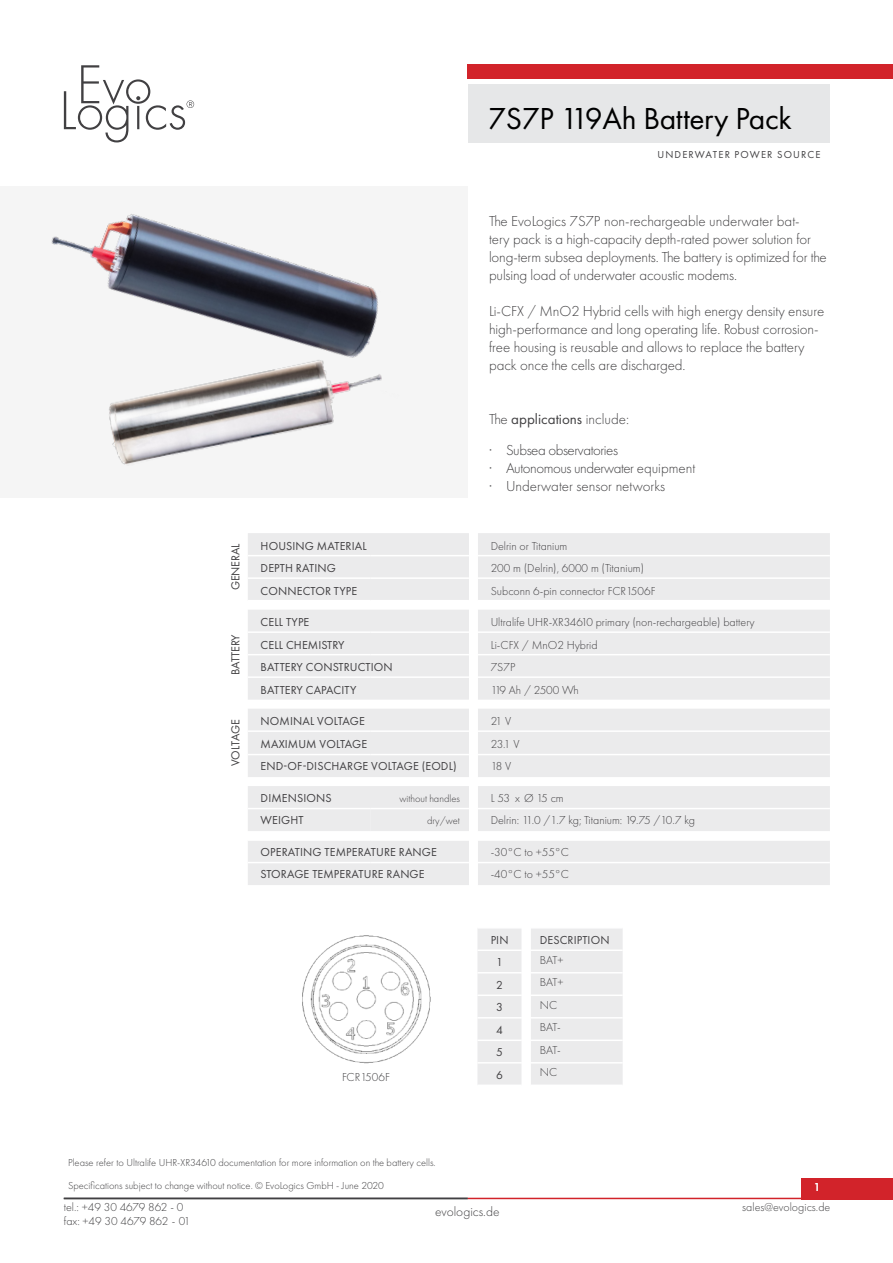
<style>
.page{position:relative;width:893px;height:1263px;background:#fff}
.page>*{position:absolute;margin:0;border:0;box-sizing:border-box;transform-origin:0 0}
.t1{font:31.5px "Futura PT";letter-spacing:-.01em;color:#000}
.t2{font:300 15px/18px "Futura PT";letter-spacing:-.005em;color:#414042}
.t3{font:300 15px/31.5px "Futura PT";letter-spacing:-.03em;color:#414042}
.t4{font:300 13.5px "Futura PT";color:#414042}
.t5{font:300 12px/13.5px "Futura PT";color:#414042}
.t6{font:12px "Futura PT";letter-spacing:.01em;color:#414042}
.t7{font:12px "Futura PT";letter-spacing:-.015em;color:#414042}
.t8{font:300 12px "Futura PT";letter-spacing:-.05em;color:#414042}
.t9{font:12px "Futura PT";letter-spacing:-.01em;color:#414042}
.t10{font:600 12px "Futura PT";color:#fff}
.t11{font:300 10.5px "Futura PT";color:#414042}
.t12{font:10.5px "Futura PT";letter-spacing:.11em;color:#414042}
.s1{font-weight:400}
</style>
<div class="page">
<hr style="left:64px;top:1198px;width:404px;height:1px;background:#414042">
<div style="left:801px;top:1178px;width:92px;height:21px;background:#d2232a"></div>
<hr style="left:468px;top:1198px;width:333px;height:1px;background:#d2232a">
<svg style="left:64px;top:65px;width:130px;height:77px"></svg>
<div style="left:468px;top:64px;width:425px;height:15px;background:#d2232a"></div>
<div style="left:468px;top:84px;width:361px;height:59px;background:#e6e7e8"></div>
<div style="left:0;top:186px;width:468px;height:311px;background:#f5f5f5"></div>
<svg style="left:248px;top:533px;width:582px;height:352px;fill:#ebebec"></svg>
<svg style="left:248px;top:610px;width:582px;height:221px;background:#ececed"></svg>
<hr style="left:478px;top:730px;width:352px;height:2px;background:#fff">
<hr style="left:478px;top:754px;width:352px;height:1px;background:#fff">
<hr style="left:248px;top:730px;width:122px;height:2px;background:#fff">
<hr style="left:370px;top:730px;width:99px;height:2px;background:#fff">
<hr style="left:248px;top:754px;width:122px;height:1px;background:#fff">
<hr style="left:370px;top:754px;width:99px;height:1px;background:#fff">
<hr style="left:478px;top:631px;width:352px;height:2px;background:#fff">
<hr style="left:478px;top:654px;width:352px;height:1px;background:#fff">
<hr style="left:478px;top:676px;width:352px;height:2px;background:#fff">
<hr style="left:248px;top:631px;width:122px;height:2px;background:#fff">
<hr style="left:370px;top:631px;width:99px;height:2px;background:#fff">
<hr style="left:248px;top:654px;width:122px;height:1px;background:#fff">
<hr style="left:370px;top:654px;width:99px;height:1px;background:#fff">
<hr style="left:248px;top:676px;width:122px;height:2px;background:#fff">
<hr style="left:370px;top:676px;width:99px;height:2px;background:#fff">
<hr style="left:248px;top:808px;width:122px;height:1px;background:#fff">
<hr style="left:370px;top:808px;width:99px;height:1px;background:#fff">
<hr style="left:478px;top:808px;width:352px;height:1px;background:#fff">
<hr style="left:248px;top:555px;width:122px;height:1px;background:#fff">
<hr style="left:370px;top:555px;width:99px;height:1px;background:#fff">
<hr style="left:478px;top:555px;width:352px;height:1px;background:#fff">
<hr style="left:248px;top:600px;width:122px;height:1px;background:#fff">
<hr style="left:370px;top:600px;width:99px;height:1px;background:#fff">
<hr style="left:478px;top:600px;width:352px;height:1px;background:#fff">
<hr style="left:248px;top:839px;width:122px;height:2px;background:#fff">
<hr style="left:370px;top:839px;width:99px;height:2px;background:#fff">
<hr style="left:478px;top:839px;width:352px;height:2px;background:#fff">
<hr style="left:478px;top:862px;width:352px;height:1px;background:#fff">
<hr style="left:248px;top:862px;width:122px;height:1px;background:#fff">
<hr style="left:370px;top:862px;width:99px;height:1px;background:#fff">
<hr style="left:248px;top:577px;width:122px;height:2px;background:#fff">
<hr style="left:370px;top:577px;width:99px;height:2px;background:#fff">
<svg style="left:469px;top:533px;width:9px;height:352px"></svg>
<hr style="left:478px;top:577px;width:352px;height:2px;background:#fff">
<img style="left:109px;top:416px;width:225px;height:49px">
<img style="left:51px;top:214px;width:331px;height:202px">
<img style="left:302px;top:935px;width:129px;height:129px">
<svg style="left:477px;top:929px;width:146px;height:156px"></svg>
<hr style="left:531px;top:1084px;width:92px;height:2px;background:#fff">
<h1 class="t1" style="left:488px;top:100px;width:305px">7S7P 119Ah Battery Pack</h1>
<p class="t12" style="left:657px;top:149px;width:165px">UNDERWATER POWER SOURCE</p>
<p class="t2" style="left:489px;top:212px;width:339px">The EvoLogics 7S7P non-rechargeable underwater bat-<br>tery pack is a high-capacity depth-rated power solution for long-term subsea deployments. The battery is optimized for the pulsing load of underwater acoustic modems.</p>
<p class="t2" style="left:489px;top:302px;width:337px">Li-CFX / MnO2 Hybrid cells with high energy density ensure high-performance and long operating life. Robust corrosion&shy;free housing is reusable and allows to replace the battery pack once the cells are discharged.</p>
<p class="t3" style="left:489px;top:403px;width:142px">The <span class="s1">applications</span> include: · Subsea observatories</p>
<p class="t2" style="left:489px;top:459px;width:208px">· Autonomous underwater equipment · Underwater sensor networks</p>
<p class="t7" style="left:229px;top:590px;width:48px;rotate:-90deg">GENERAL</p>
<p class="t6" style="left:261px;top:539px;width:108px">HOUSING MATERIAL</p>
<p class="t5" style="left:491px;top:539px;width:78px">Delrin or Titanium</p>
<p class="t6" style="left:261px;top:561px;width:77px">DEPTH RATING</p>
<p class="t5" style="left:491px;top:562px;width:155px">200 m (Delrin), 6000 m (Titanium)</p>
<p class="t6" style="left:261px;top:584px;width:98px">CONNECTOR TYPE</p>
<p class="t5" style="left:491px;top:584px;width:167px">Subconn 6-pin connector FCR1506F</p>
<p class="t7" style="left:229px;top:675px;width:42px;rotate:-90deg">BATTERY</p>
<p class="t6" style="left:261px;top:615px;width:50px">CELL TYPE</p>
<p class="t5" style="left:491px;top:616px;width:265px">Ultralife UHR-XR34610 primary (non-rechargeable) battery</p>
<p class="t6" style="left:261px;top:638px;width:85px">CELL CHEMISTRY</p>
<p class="t5" style="left:491px;top:638px;width:108px">Li-CFX / MnO2 Hybrid</p>
<p class="t6" style="left:261px;top:660px;width:134px">BATTERY CONSTRUCTION</p>
<p class="t5" style="left:491px;top:661px;width:26px">7S7P</p>
<p class="t6" style="left:261px;top:683px;width:97px">BATTERY CAPACITY</p>
<p class="t8" style="left:491px;top:683px;width:90px">119 Ah / 2500 Wh</p>
<p class="t9" style="left:229px;top:766px;width:48px;rotate:-90deg">VOLTAGE</p>
<p class="t6" style="left:261px;top:714px;width:106px">NOMINAL VOLTAGE</p>
<p class="t5" style="left:491px;top:715px;width:22px">21 V</p>
<p class="t6" style="left:261px;top:737px;width:108px">MAXIMUM VOLTAGE</p>
<p class="t5" style="left:491px;top:737px;width:30px">23.1 V</p>
<p class="t6" style="left:261px;top:759px;width:197px">END-OF-DISCHARGE VOLTAGE (EODL)</p>
<p class="t5" style="left:491px;top:760px;width:22px">18 V</p>
<p class="t6" style="left:261px;top:791px;width:73px">DIMENSIONS</p>
<p class="t11" style="left:400px;top:792px;width:62px">without handles</p>
<p class="t5" style="left:491px;top:791px;width:75px">L 53 x Ø 15 cm</p>
<p class="t6" style="left:261px;top:813px;width:44px">WEIGHT</p>
<p class="t11" style="left:427px;top:815px;width:34px">dry/wet</p>
<p class="t5" style="left:491px;top:814px;width:206px">Delrin: 11.0 /1.7 kg; Titanium: 19.75 /10.7 kg</p>
<p class="t6" style="left:261px;top:845px;width:178px">OPERATING TEMPERATURE RANGE</p>
<p class="t5" style="left:491px;top:845px;width:80px">-30°C to +55°C</p>
<p class="t6" style="left:261px;top:867px;width:165px">STORAGE TEMPERATURE RANGE</p>
<p class="t5" style="left:491px;top:868px;width:80px">-40°C to +55°C</p>
<p class="t5" style="left:342px;top:1070px;width:50px">FCR1506F</p>
<p class="t11" style="left:68px;top:1157px;width:369px">Please refer to Ultralife UHR-XR34610 documentation for more information on the battery cells.</p>
<p class="t6" style="left:491px;top:932px;width:19px">PIN</p>
<p class="t6" style="left:540px;top:932px;width:71px">DESCRIPTION</p>
<p class="t6" style="left:496px;top:955px;width:8px">1</p>
<p class="t5" style="left:540px;top:953px;width:25px">BAT+</p>
<p class="t6" style="left:496px;top:977px;width:8px">2</p>
<p class="t5" style="left:540px;top:976px;width:25px">BAT+</p>
<p class="t6" style="left:496px;top:1000px;width:8px">3</p>
<p class="t5" style="left:540px;top:998px;width:19px">NC</p>
<p class="t6" style="left:496px;top:1022px;width:8px">4</p>
<p class="t5" style="left:540px;top:1021px;width:23px">BAT-</p>
<p class="t6" style="left:496px;top:1045px;width:8px">5</p>
<p class="t5" style="left:540px;top:1043px;width:23px">BAT-</p>
<p class="t6" style="left:496px;top:1067px;width:8px">6</p>
<p class="t5" style="left:540px;top:1066px;width:19px">NC</p>
<p class="t11" style="left:68px;top:1179px;width:317px">Specifications subject to change without notice. © EvoLogics GmbH - June 2020</p>
<p class="t10" style="left:814px;top:1180px;width:8px">1</p>
<p class="t5" style="left:64px;top:1201px;width:128px">tel.: +49 30 4679 862 - 0 fax: +49 30 4679 862 - 01</p>
<p class="t4" style="left:435px;top:1204px;width:66px">evologics.de</p>
<p class="t5" style="left:742px;top:1201px;width:90px">sales@evologics.de</p>
</div>
